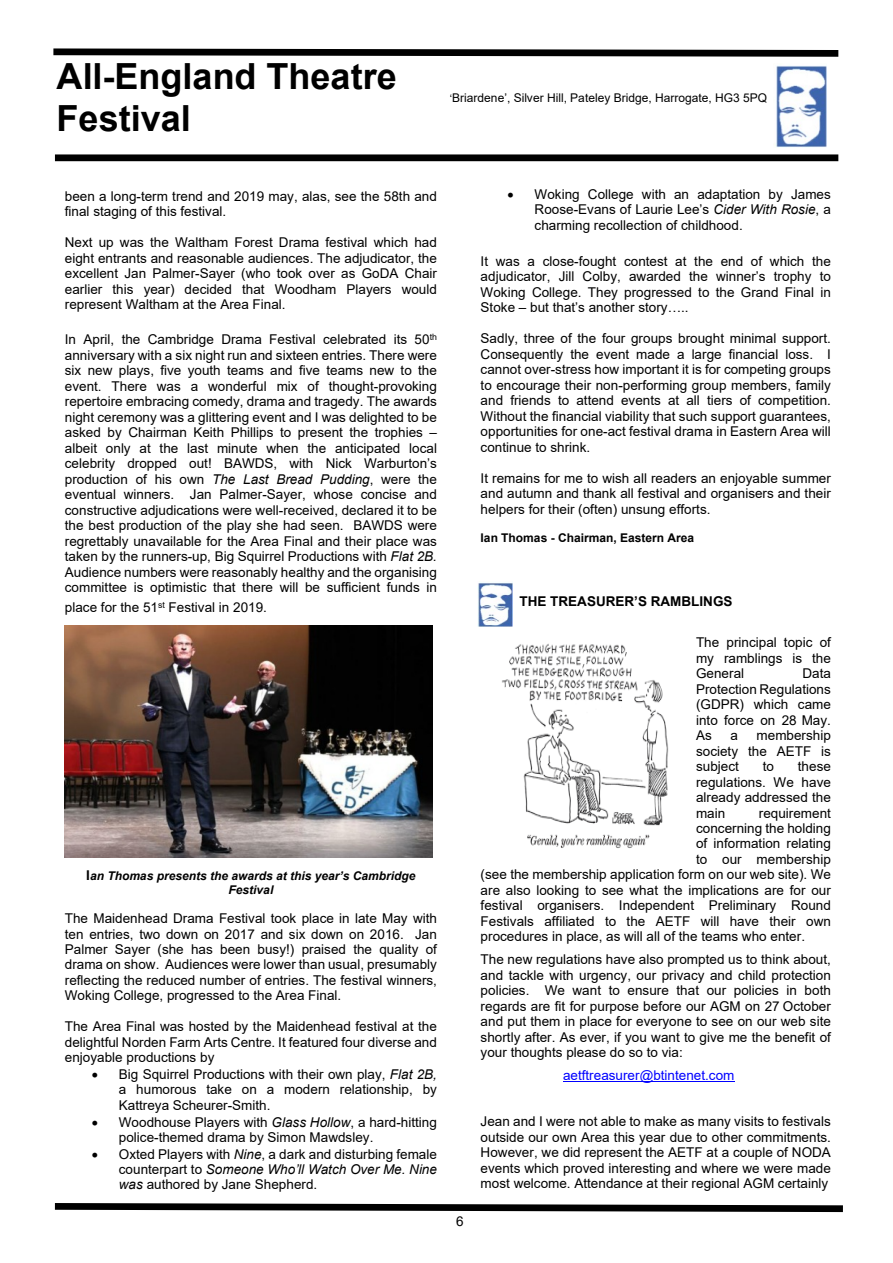
<style>
.page{position:relative;width:893px;height:1263px;background:#fff}
.page>*{position:absolute;margin:0;border:0;box-sizing:border-box;transform-origin:0 0}
.t1{font:700 36px/41.2px "Arial";color:#000}
.t2{font:13.5px/15.5px "Arial";color:#000;text-align:justify}
.t3{font:13.5px "Arial";color:#00f}
.t4{font:700 13.5px "Arial";color:#000}
.t5{font:italic 700 12px/14.1px "Arial";color:#000;text-align:center}
.t6{font:12px "Arial";color:#000}
.t7{font:700 12px "Arial";color:#000}
.s1{font-size:10.5px}
.s2{font-style:italic}
.s3{font-style:normal;font-size:13.5px}
</style>
<div class="page">
<svg style="left:54px;top:1203px;width:789px;height:10px"></svg>
<svg style="left:53px;top:48px;width:786px;height:9px;background:#3f3f3f"></svg>
<img style="left:776px;top:65px;width:50px;height:82px">
<div style="left:55px;top:154px;width:783px;height:7px;background:#000"></div>
<img style="left:65px;top:625px;width:368px;height:232px">
<hr style="left:563px;top:1081px;width:171px;height:1px;background:#00f">
<img style="left:477px;top:582px;width:35px;height:44px">
<img style="left:502px;top:643px;width:167px;height:205px">
<h1 class="t1" style="left:57px;top:59px;width:342px">All-England Theatre<br>Festival</h1>
<p class="t6" style="left:450px;top:93px;width:319px"><span class="s1">‘</span>Briardene’, Silver Hill, Pateley Bridge, Harrogate, HG3 5PQ</p>
<p class="t2" style="left:65px;top:190px;width:374px">been a long-term trend and 2019 may, alas, see the 58th and final staging of this festival.</p>
<p class="t2" style="left:65px;top:236px;width:374px">Next up was the Waltham Forest Drama festival which had eight entrants and reasonable audiences. The adjudicator, the excellent Jan Palmer-Sayer (who took over as GoDA Chair earlier this year) decided that Woodham Players would represent Waltham at the Area Final.</p>
<p class="t2" style="left:65px;top:333px;width:374px">In April, the Cambridge Drama Festival celebrated its 50<sup>th </sup>anniversary with a six night run and sixteen entries. There were six new plays, five youth teams and five teams new to the event. There was a wonderful mix of thought-provoking repertoire embracing comedy, drama and tragedy. The awards night ceremony was a glittering event and I was delighted to be asked by Chairman Keith Phillips to present the trophies – albeit only at the last minute when the anticipated local celebrity dropped out! BAWDS, with Nick Warburton’s production of his own <span class="s2">The Last Bread Pudding</span>, were the eventual winners. Jan Palmer-Sayer, whose concise and constructive adjudications were well-received, declared it to be the best production of the play she had seen. BAWDS were regrettably unavailable for the Area Final and their place was taken by the runners-up, Big Squirrel Productions with <span class="s2">Flat 2B.<br></span>Audience numbers were reasonably healthy and the organising committee is optimistic that there will be sufficient funds in</p>
<p class="t2" style="left:65px;top:600px;width:204px">place for the 51<sup>st</sup> Festival in 2019.</p>
<p class="t5" style="left:86px;top:870px;width:331px"><span class="s3">I</span>an Thomas presents the awards at this year’s Cambridge<br>Festival</p>
<p class="t2" style="left:65px;top:912px;width:374px">The Maidenhead Drama Festival took place in late May with ten entries, two down on 2017 and six down on 2016. Jan Palmer Sayer (she has been busy!) praised the quality of drama on show. Audiences were lower than usual, presumably reflecting the reduced number of entries. The festival winners, Woking College, progressed to the Area Final.</p>
<p class="t2" style="left:65px;top:1020px;width:374px">The Area Final was hosted by the Maidenhead festival at the delightful Norden Farm Arts Centre. It featured four diverse and enjoyable productions by</p>
<p class="t2" style="left:119px;top:1068px;width:320px">Big Squirrel Productions with their own play, <span class="s2">Flat 2B, </span>a humorous take on a modern relationship, by Kattreya Scheurer-Smith.</p>
<p class="t2" style="left:119px;top:1115px;width:320px">Woodhouse Players with <span class="s2">Glass Hollow</span>, a hard-hitting police-themed drama by Simon Mawdsley.</p>
<p class="t2" style="left:119px;top:1147px;width:320px">Oxted Players with <span class="s2">Nine</span>, a dark and disturbing female counterpart to <span class="s2">Someone Who’ll Watch Over Me. Nine was</span> authored by Jane Shepherd.</p>
<p class="t2" style="left:535px;top:188px;width:298px">Woking College with an adaptation by James Roose-Evans of Laurie Lee’s <span class="s2">Cider With Rosie</span>, a charming recollection of childhood.</p>
<p class="t2" style="left:481px;top:255px;width:352px">It was a close-fought contest at the end of which the adjudicator, Jill Colby, awarded the winner’s trophy to Woking College. They progressed to the Grand Final in Stoke – but that’s another story…..</p>
<p class="t2" style="left:481px;top:332px;width:352px">Sadly, three of the four groups brought minimal support.<br>Consequently the event made a large financial loss. I cannot over-stress how important it is for competing groups to encourage their non-performing group members, family and friends to attend events at all tiers of competition.<br>Without the financial viability that such support guarantees, opportunities for one-act festival drama in Eastern Area will continue to shrink.</p>
<p class="t2" style="left:481px;top:471px;width:352px">It remains for me to wish all readers an enjoyable summer and autumn and thank all festival and organisers and their helpers for their (often) unsung efforts.</p>
<p class="t7" style="left:481px;top:533px;width:215px">Ian Thomas - Chairman, Eastern Area</p>
<p class="t2" style="left:456px;top:1215px;width:9px">6</p>
<p class="t4" style="left:519px;top:596px;width:215px">THE TREASURER’S RAMBLINGS</p>
<p class="t2" style="left:696px;top:636px;width:136px">The principal topic of my ramblings is the General</p>
<p class="t2" style="left:696px;top:667px;width:136px;text-indent:106px">Data Protection Regulations (GDPR) which came into force on 28 May.<br>As</p>
<p class="t2" style="left:696px;top:729px;width:136px;text-indent:61px">membership society the AETF is subject</p>
<p class="t2" style="left:730px;top:729px;width:9px">a</p>
<p class="t2" style="left:696px;top:760px;width:136px;text-indent:102px">these regulations. We have already addressed the main</p>
<p class="t2" style="left:763px;top:760px;width:13px">to</p>
<p class="t2" style="left:759px;top:806px;width:74px">requirement</p>
<p class="t2" style="left:696px;top:822px;width:136px">concerning the holding</p>
<p class="t2" style="left:696px;top:837px;width:136px">of information relating</p>
<p class="t2" style="left:696px;top:853px;width:136px">to our membership</p>
<p class="t2" style="left:481px;top:868px;width:352px">(see the membership application form on our web site). We</p>
<p class="t2" style="left:481px;top:884px;width:352px">are also looking to see what the implications are for our</p>
<p class="t2" style="left:481px;top:899px;width:352px">festival organisers. Independent Preliminary Round</p>
<p class="t2" style="left:481px;top:915px;width:352px">Festivals affiliated to the AETF will have their own</p>
<p class="t2" style="left:481px;top:930px;width:326px">procedures in place, as will all of the teams who enter.</p>
<p class="t2" style="left:481px;top:953px;width:352px">The new regulations have also prompted us to think about, and tackle with urgency, our privacy and child protection policies. We want to ensure that our policies in both regards are fit for purpose before our AGM on 27 October and put them in place for everyone to see on our web site shortly after. As ever, if you want to give me the benefit of your thoughts please do so to via:</p>
<p class="t3" style="left:563px;top:1070px;width:173px">aetftreasurer@btintenet.com</p>
<p class="t2" style="left:481px;top:1115px;width:352px">Jean and I were not able to make as many visits to festivals outside our own Area this year due to other commitments.<br>However, we did represent the AETF at a couple of NODA events which proved interesting and where we were made most welcome. Attendance at their regional AGM certainly</p>
</div>
